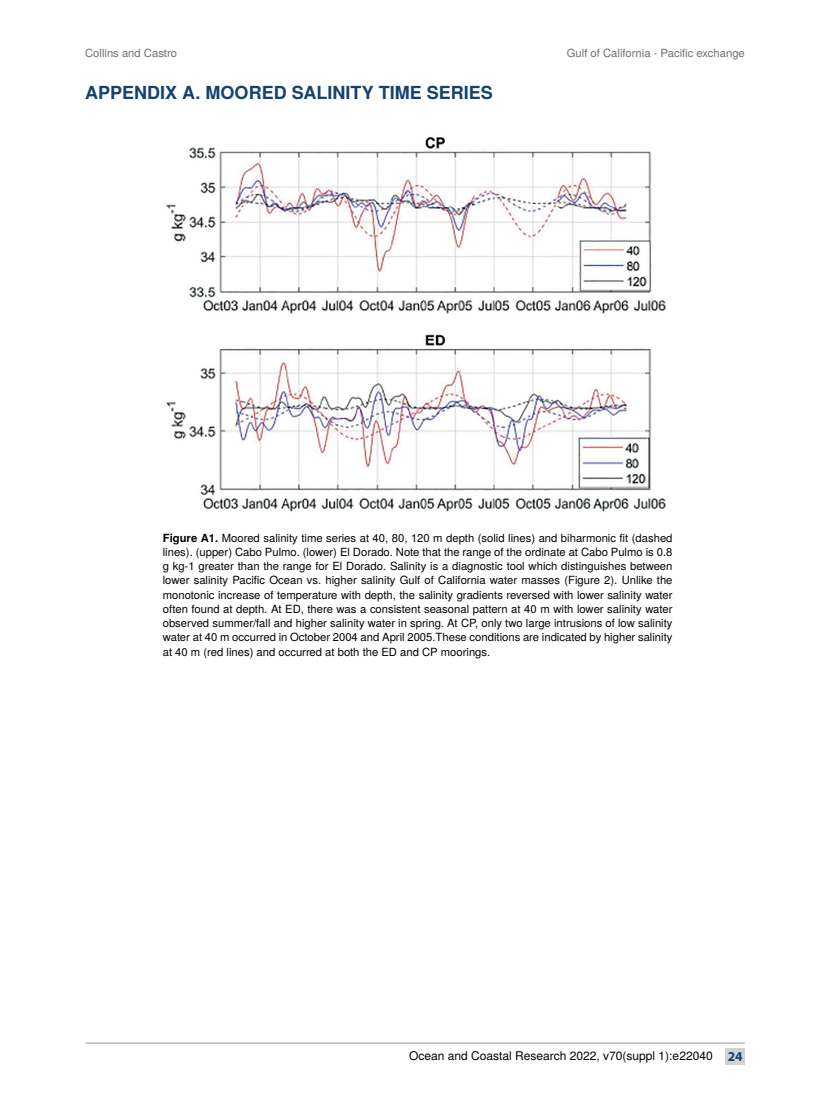
<style>
.page{position:relative;width:830px;height:1106px;background:#fff}
.page>*{position:absolute;margin:0;border:0;box-sizing:border-box;transform-origin:0 0}
.t1{font:700 18px "Te X Gyre Heros";color:#134272}
.t2{font:12px "Te X Gyre Heros";color:#000}
.t3{font:11.25px/14.2px "Te X Gyre Heros";color:#000;text-align:justify}
.t4{font:11.25px "Te X Gyre Heros";color:#6d6e71}
.s1{font-weight:700}
.s2{font-family:"Myriad Pro";font-weight:700;font-size:13.5px;color:#134272}
</style>
<div class="page">
<hr style="left:85px;top:1042px;width:659px;height:1px;background:#9a9a9b">
<div style="left:725px;top:1048px;width:19px;height:16px;background:#d2d2d2"></div>
<img style="left:166px;top:137px;width:500px;height:375px">
<p class="t4" style="left:85px;top:44px;width:93px">Collins and Castro</p>
<h1 class="t1" style="left:85px;top:79px;width:409px">APPENDIX A. MOORED SALINITY TIME SERIES</h1>
<p class="t4" style="left:566px;top:44px;width:179px">Gulf of California - Pacific exchange</p>
<p class="t3" style="left:163px;top:529px;width:511px"><span class="s1">Figure A1.</span> Moored salinity time series at 40, 80, 120 m depth (solid lines) and biharmonic fit (dashed lines). (upper) Cabo Pulmo. (lower) El Dorado. Note that the range of the ordinate at Cabo Pulmo is 0.8 g kg-1 greater than the range for El Dorado. Salinity is a diagnostic tool which distinguishes between lower salinity Pacific Ocean vs. higher salinity Gulf of California water masses (Figure 2). Unlike the monotonic increase of temperature with depth, the salinity gradients reversed with lower salinity water often found at depth. At ED, there was a consistent seasonal pattern at 40 m with lower salinity water observed summer/fall and higher salinity water in spring. At CP, only two large intrusions of low salinity water at 40 m occurred in October 2004 and April 2005.These conditions are indicated by higher salinity at 40 m (red lines) and occurred at both the ED and CP moorings.</p>
<p class="t2" style="left:409px;top:1046px;width:335px">Ocean and Coastal Research 2022, v70(suppl 1):e22040 <span class="s2">24</span></p>
</div>
